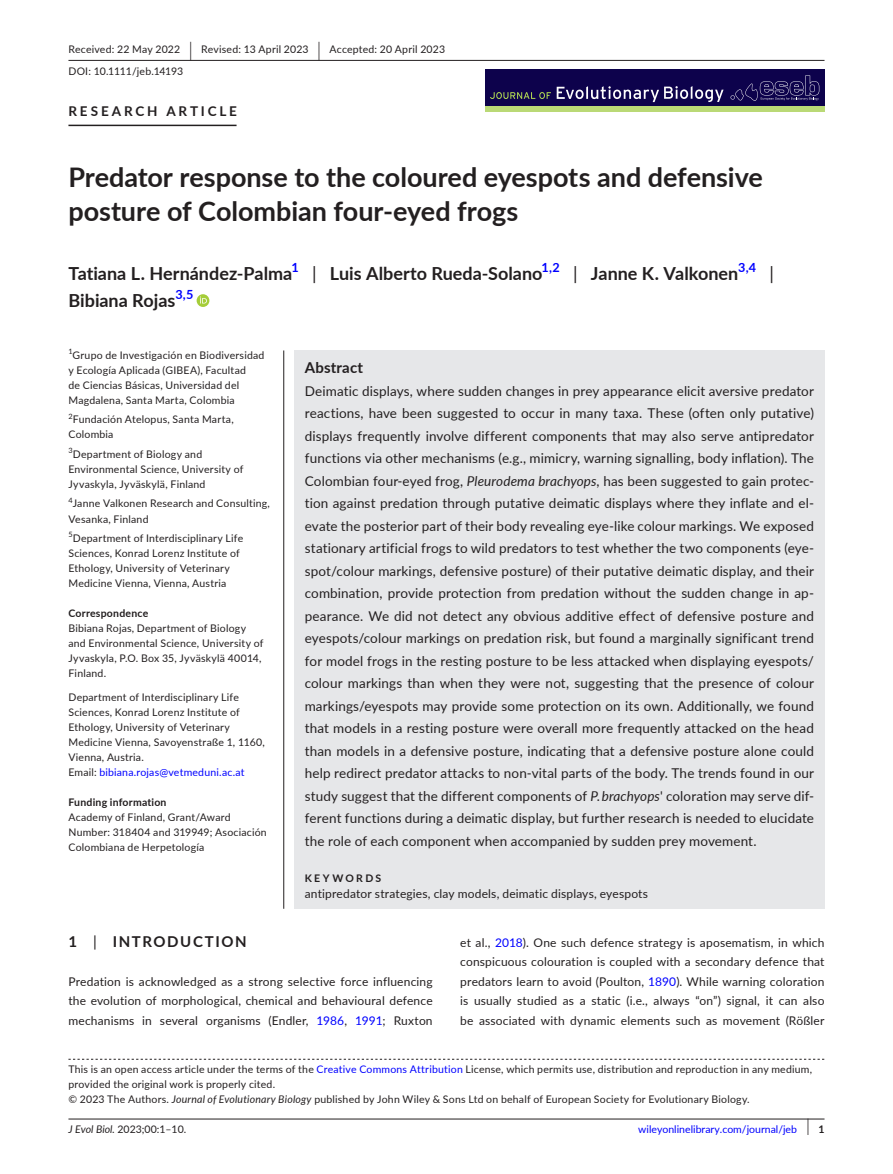
<style>
.page{position:relative;width:893px;height:1174px;background:#fff}
.page>*{position:absolute;margin:0;border:0;box-sizing:border-box;transform-origin:0 0}
.t1{font:700 27px/34.5px "Lato";letter-spacing:-.005em;color:#231f20}
.t2{font:700 18px "Lato";color:#231f20}
.t3{font:18px "Lato";color:#231f20}
.t4{font:700 15px "Lato";letter-spacing:.1em;color:#231f20}
.t5{font:700 15px "Lato";letter-spacing:.015em;color:#231f20}
.t6{font:13.5px/22.5px "Lato";letter-spacing:.01em;color:#231f20;text-align:justify}
.t7{font:700 13.5px "Lato";letter-spacing:.21em;color:#231f20}
.t8{font:700 12.6px "Lato";color:#00f}
.t9{font:12px/19.5px "Lato";letter-spacing:.015em;color:#231f20;text-align:justify}
.t10{font:10.5px/15px "Lato";letter-spacing:.02em;color:#231f20}
.t11{font:10.5px "Lato";color:#00f}
.t12{font:700 10.5px "Lato";letter-spacing:.02em;color:#231f20}
.t13{font:700 10.5px "Lato";letter-spacing:.22em;color:#231f20}
.t14{font:7.35px "Lato";color:#231f20}
.s1{font-size:19.65px}
.s2{font-weight:400}
.s3{color:#00f}
.s4{font-style:italic}
.s5{font-size:17.4px;color:#231f20}
.s6{font-weight:700;color:#231f20}
</style>
<div class="page">
<hr style="left:68px;top:1118px;width:756px;height:1px;background:#231f20">
<div style="left:485px;top:70px;width:339px;height:42px;background:#0d024c"></div>
<div style="left:485px;top:107px;width:339px;height:5px;background:#bad976"></div>
<svg style="left:490px;top:92px;width:61px;height:7px"></svg>
<svg style="left:557px;top:86px;width:166px;height:16px"></svg>
<svg style="left:730px;top:75px;width:89px;height:26px"></svg>
<hr style="left:68px;top:60px;width:756px;height:1px;background:#231f20">
<hr style="left:68px;top:125px;width:169px;height:1px;background:#231f20">
<svg style="left:197px;top:294px;width:12px;height:13px"></svg>
<svg style="left:200px;top:296px;width:7px;height:7px"></svg>
<svg style="left:68px;top:1058px;width:756px;height:1px"></svg>
<div style="left:294px;top:350px;width:530px;height:558px;background:#e6e7e9"></div>
<hr style="left:283px;top:350px;width:1px;height:558px;background:#231f20">
<p class="t10" style="left:68px;top:38px;width:378px;line-height:21.8px">Received: 22 May 2022 <span class="s1">|</span> Revised: 13 April 2023 <span class="s1">|</span> Accepted: 20 April 2023<br>DOI: 10.1111/jeb.14193</p>
<p class="t7" style="left:68px;top:101px;width:170px">RESEARCH ARTICLE</p>
<h1 class="t1" style="left:68px;top:159px;width:696px">Predator response to the coloured eyespots and defensive posture of Colombian four-eyed frogs</h1>
<h2 class="t2" style="left:68px;top:260px;width:225px">Tatiana L. Hernández-Palma</h2>
<p class="t8" style="left:291px;top:258px;width:9px">1</p>
<h2 class="t2" style="left:312px;top:260px;width:232px"><span class="s2">|</span> Luis Alberto Rueda-Solano</h2>
<p class="t8" style="left:541px;top:258px;width:20px">1,2</p>
<h2 class="t2" style="left:573px;top:260px;width:167px"><span class="s2">|</span> Janne K. Valkonen</h2>
<p class="t8" style="left:738px;top:258px;width:19px">3,4</p>
<h2 class="t3" style="left:770px;top:260px;width:6px">|</h2>
<h2 class="t2" style="left:68px;top:287px;width:108px">Bibiana Rojas</h2>
<p class="t8" style="left:175px;top:285px;width:20px">3,5</p>
<p class="t14" style="left:68px;top:346px;width:6px">1</p>
<p class="t10" style="left:68px;top:347px;width:197px;text-indent:4px">Grupo de Investigación en Biodiversidad y Ecología Aplicada (GIBEA), Facultad<br>de Ciencias Básicas, Universidad del Magdalena, Santa Marta, Colombia</p>
<p class="t10" style="left:68px;top:412px;width:167px"><sup>2</sup>Fundación Atelopus, Santa Marta,<br>Colombia</p>
<p class="t10" style="left:68px;top:446px;width:176px"><sup>3</sup>Department of Biology and<br>Environmental Science, University of<br>Jyvaskyla, Jyväskylä, Finland</p>
<p class="t10" style="left:68px;top:496px;width:203px"><sup>4</sup>Janne Valkonen Research and Consulting,<br>Vesanka, Finland</p>
<p class="t10" style="left:68px;top:530px;width:176px"><sup>5</sup>Department of Interdisciplinary Life Sciences, Konrad Lorenz Institute of Ethology, University of Veterinary Medicine Vienna, Vienna, Austria</p>
<p class="t12" style="left:68px;top:605px;width:81px">Correspondence</p>
<p class="t10" style="left:68px;top:620px;width:197px">Bibiana Rojas, Department of Biology and Environmental Science, University of<br>Jyvaskyla, P.O. Box 35, Jyväskylä 40014,<br>Finland.</p>
<p class="t10" style="left:68px;top:689px;width:198px">Department of Interdisciplinary Life Sciences, Konrad Lorenz Institute of Ethology, University of Veterinary Medicine Vienna, Savoyenstraße 1, 1160, Vienna, Austria.<br>Email: <span class="s3">bibiana.rojas@vetmeduni.ac.at</span></p>
<p class="t12" style="left:68px;top:794px;width:100px">Funding information</p>
<p class="t10" style="left:68px;top:809px;width:200px">Academy of Finland, Grant/Award<br>Number: 318404 and 319949; Asociación<br>Colombiana de Herpetología</p>
<p class="t5" style="left:305px;top:356px;width:60px">Abstract</p>
<p class="t6" style="left:305px;top:379px;width:511px">Deimatic displays, where sudden changes in prey appearance elicit aversive predator reactions, have been suggested to occur in many taxa. These (often only putative) displays frequently involve different components that may also serve antipredator functions via other mechanisms (e.g., mimicry, warning signalling, body inflation). The Colombian four-eyed frog, <span class="s4">Pleurodema brachyops</span>, has been suggested to gain protec&shy;tion against predation through putative deimatic displays where they inflate and el&shy;evate the posterior part of their body revealing eye-like colour markings. We exposed stationary artificial frogs to wild predators to test whether the two components (eye&shy;spot/colour markings, defensive posture) of their putative deimatic display, and their combination, provide protection from predation without the sudden change in ap&shy;pearance. We did not detect any obvious additive effect of defensive posture and eyespots/colour markings on predation risk, but found a marginally significant trend for model frogs in the resting posture to be less attacked when displaying eyespots/ colour markings than when they were not, suggesting that the presence of colour markings/eyespots may provide some protection on its own. Additionally, we found that models in a resting posture were overall more frequently attacked on the head than models in a defensive posture, indicating that a defensive posture alone could help redirect predator attacks to non-vital parts of the body. The trends found in our study suggest that the different components of <span class="s4">P</span>. <span class="s4">brachyops</span>' coloration may serve dif&shy;ferent functions during a deimatic display, but further research is needed to elucidate the role of each component when accompanied by sudden prey movement.</p>
<p class="t13" style="left:305px;top:870px;width:78px">KEYWORDS</p>
<p class="t9" style="left:305px;top:883px;width:345px">antipredator strategies, clay models, deimatic displays, eyespots</p>
<p class="t4" style="left:68px;top:930px;width:180px">1 <span class="s2">|</span> INTRODUCTION</p>
<p class="t9" style="left:68px;top:971px;width:366px">Predation is acknowledged as a strong selective force influencing the evolution of morphological, chemical and behavioural defence mechanisms in several organisms (Endler, <span class="s3">1986</span>, <span class="s3">1991</span>; Ruxton</p>
<p class="t9" style="left:460px;top:932px;width:366px">et al., <span class="s3">2018</span>). One such defence strategy is aposematism, in which conspicuous colouration is coupled with a secondary defence that predators learn to avoid (Poulton, <span class="s3">1890</span>). While warning coloration is usually studied as a static (i.e., always “on”) signal, it can also be associated with dynamic elements such as movement (Rößler</p>
<p class="t10" style="left:68px;top:1061px;width:745px">This is an open access article under the terms of the <span class="s3">Creative Commons Attribution</span> License, which permits use, distribution and reproduction in any medium, provided the original work is properly cited.<br>© 2023 The Authors. <span class="s4">Journal of Evolutionary Biology</span> published by John Wiley &amp; Sons Ltd on behalf of European Society for Evolutionary Biology.</p>
<p class="t10" style="left:68px;top:1121px;width:119px"><span class="s4">J Evol Biol.</span> 2023;00:1–10.</p>
<p class="t11" style="left:638px;top:1121px;width:188px">wileyonlinelibrary.com/journal/jeb <span class="s5">|</span> <span class="s6">1</span></p>
</div>
